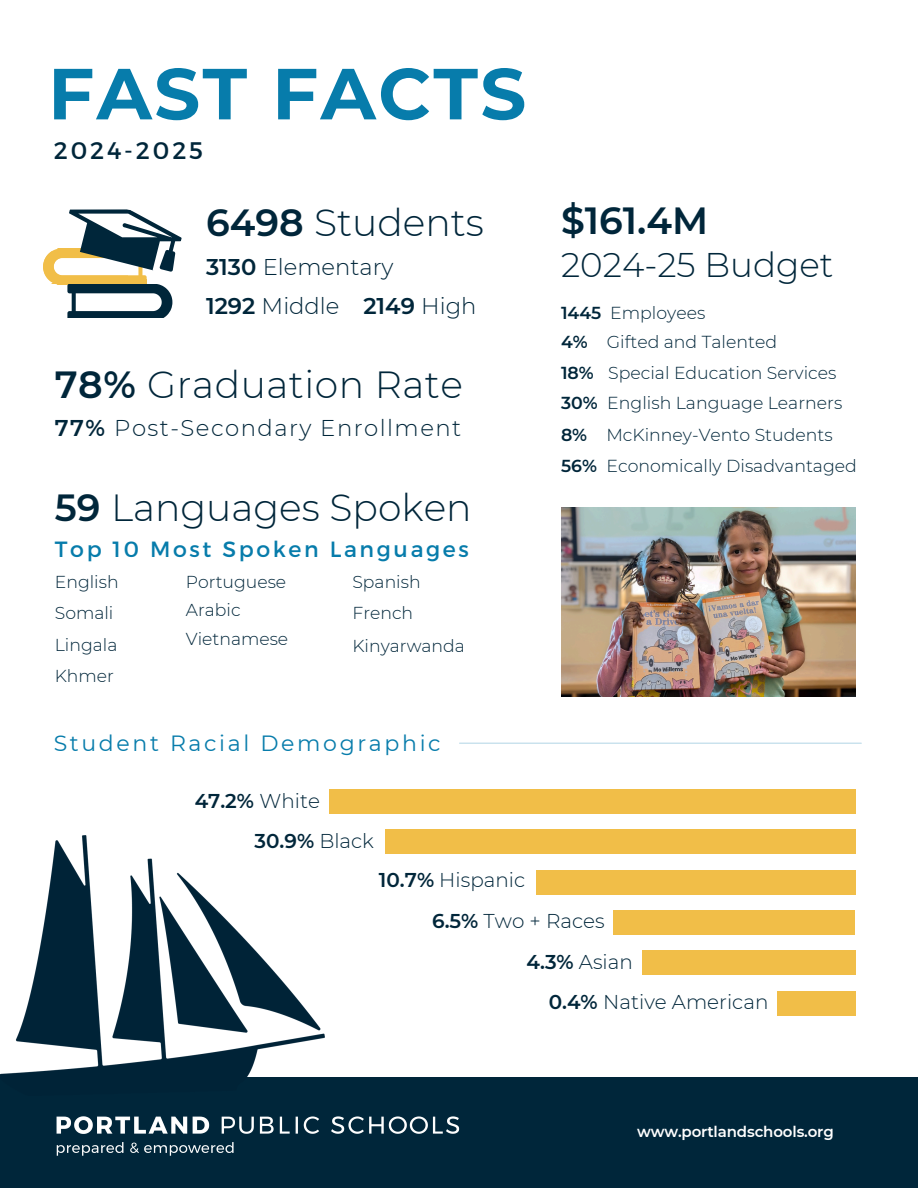
<style>
.page{position:relative;width:918px;height:1188px;background:#fff}
.page>*{position:absolute;margin:0;border:0;box-sizing:border-box;transform-origin:0 0}
.t1{font:700 72.15px "Montserrat";letter-spacing:.03em;color:#077cab}
.t2{font:300 37.8px "Montserrat";color:#00263a}
.t3{font:600 37.8px "Montserrat";color:#00263a}
.t4{font:300 34.2px "Montserrat";color:#00263a}
.t5{font:24px "Montserrat";letter-spacing:.12em;color:#00263a}
.t6{font:300 22.8px "Montserrat";letter-spacing:.065em;color:#00263a}
.t7{font:300 22.8px "Montserrat";color:#00263a}
.t8{font:600 22.8px "Montserrat";color:#00263a}
.t9{font:22.05px "Montserrat";letter-spacing:.12em;color:#077cab}
.t10{font:300 19.95px "Montserrat";color:#00263a}
.t11{font:600 19.95px "Montserrat";color:#00263a}
.t12{font:300 17.4px "Montserrat";color:#00263a}
.t13{font:300 17.25px/31.5px "Montserrat";color:#00263a}
.t14{font:600 15px "Montserrat";letter-spacing:-.01em;color:#fff}
.s1{font-weight:600}
.s2{font-weight:300}
</style>
<div class="page">
<div style="left:0;top:1078px;width:918px;height:110px;background:#00263a"></div>
<img style="left:56px;top:1116px;width:404px;height:40px">
<img style="left:0;top:835px;width:324px;height:243px">
<div style="left:329px;top:790px;width:526px;height:24px;background:#f1be48"></div>
<div style="left:385px;top:830px;width:470px;height:24px;background:#f1be48"></div>
<div style="left:536px;top:870px;width:319px;height:24px;background:#f1be48"></div>
<div style="left:613px;top:911px;width:242px;height:24px;background:#f1be48"></div>
<div style="left:642px;top:951px;width:213px;height:24px;background:#f1be48"></div>
<div style="left:777px;top:991px;width:78px;height:24px;background:#f1be48"></div>
<hr style="left:460px;top:743px;width:401px;height:1px;background:#b9d9e8">
<img style="left:561px;top:507px;width:294px;height:190px">
<svg style="left:43px;top:209px;width:139px;height:109px"></svg>
<p class="t1" style="left:48px;top:50px;width:480px">FAST FACTS</p>
<h5 class="t5" style="left:54px;top:135px;width:151px">2024-2025</h5>
<h4 class="t2" style="left:206px;top:200px;width:279px"><span class="s1">6498</span> Students</h4>
<h4 class="t7" style="left:206px;top:253px;width:189px"><span class="s1">3130</span> Elementary</h4>
<h2 class="t6" style="left:206px;top:292px;width:135px"><span class="s1">1292</span> Middle</h2>
<h4 class="t8" style="left:363px;top:292px;width:115px">2149 <span class="s2">High</span></h4>
<h4 class="t2" style="left:55px;top:362px;width:410px"><span class="s1">78%</span> Graduation Rate</h4>
<p class="t6" style="left:55px;top:414px;width:408px"><span class="s1">77%</span> Post-Secondary Enrollment</p>
<h6 class="t2" style="left:55px;top:485px;width:418px"><span class="s1">59</span> Languages Spoken</h6>
<h6 class="t9" style="left:55px;top:534px;width:416px">Top 10 Most Spoken Languages</h6>
<h6 class="t13" style="left:352px;top:565px;width:114px;line-height:32.1px">Spanish<br>French<br>Kinyarwanda</h6>
<h6 class="t13" style="left:55px;top:566px;width:65px">English<br>Somali<br>Lingala<br>Khmer</h6>
<h6 class="t13" style="left:186px;top:567px;width:104px;line-height:28.7px">Portuguese<br>Arabic<br>Vietnamese</h6>
<h5 class="t9" style="left:54px;top:729px;width:388px">Student Racial Demographic</h5>
<p class="t11" style="left:195px;top:788px;width:127px">47.2% <span class="s2">White</span></p>
<p class="t11" style="left:255px;top:828px;width:121px">30.9% <span class="s2">Black</span></p>
<h2 class="t3" style="left:561px;top:197px;width:149px">$161.4M</h2>
<h2 class="t4" style="left:561px;top:244px;width:274px">2024-25 Budget</h2>
<h4 class="t12" style="left:561px;top:302px;width:146px"><span class="s1">1445</span> Employees</h4>
<h6 class="t12" style="left:561px;top:332px;width:218px"><span class="s1">4%</span> Gifted and Talented</h6>
<h6 class="t12" style="left:561px;top:362px;width:277px"><span class="s1">18%</span> Special Education Services</h6>
<h6 class="t12" style="left:561px;top:392px;width:283px"><span class="s1">30%</span> English Language Learners</h6>
<h2 class="t12" style="left:561px;top:424px;width:273px"><span class="s1">8%</span> McKinney-Vento Students</h2>
<h6 class="t12" style="left:561px;top:455px;width:297px"><span class="s1">56%</span> Economically Disadvantaged</h6>
<h2 class="t10" style="left:379px;top:868px;width:148px"><span class="s1">10.7%</span> Hispanic</h2>
<h4 class="t10" style="left:432px;top:909px;width:174px"><span class="s1">6.5%</span> Two + Races</h4>
<p class="t10" style="left:527px;top:949px;width:108px"><span class="s1">4.3%</span> Asian</p>
<p class="t10" style="left:549px;top:990px;width:221px"><span class="s1">0.4%</span> Native American</p>
<h3 class="t14" style="left:637px;top:1123px;width:198px">www.portlandschools.org</h3>
</div>
